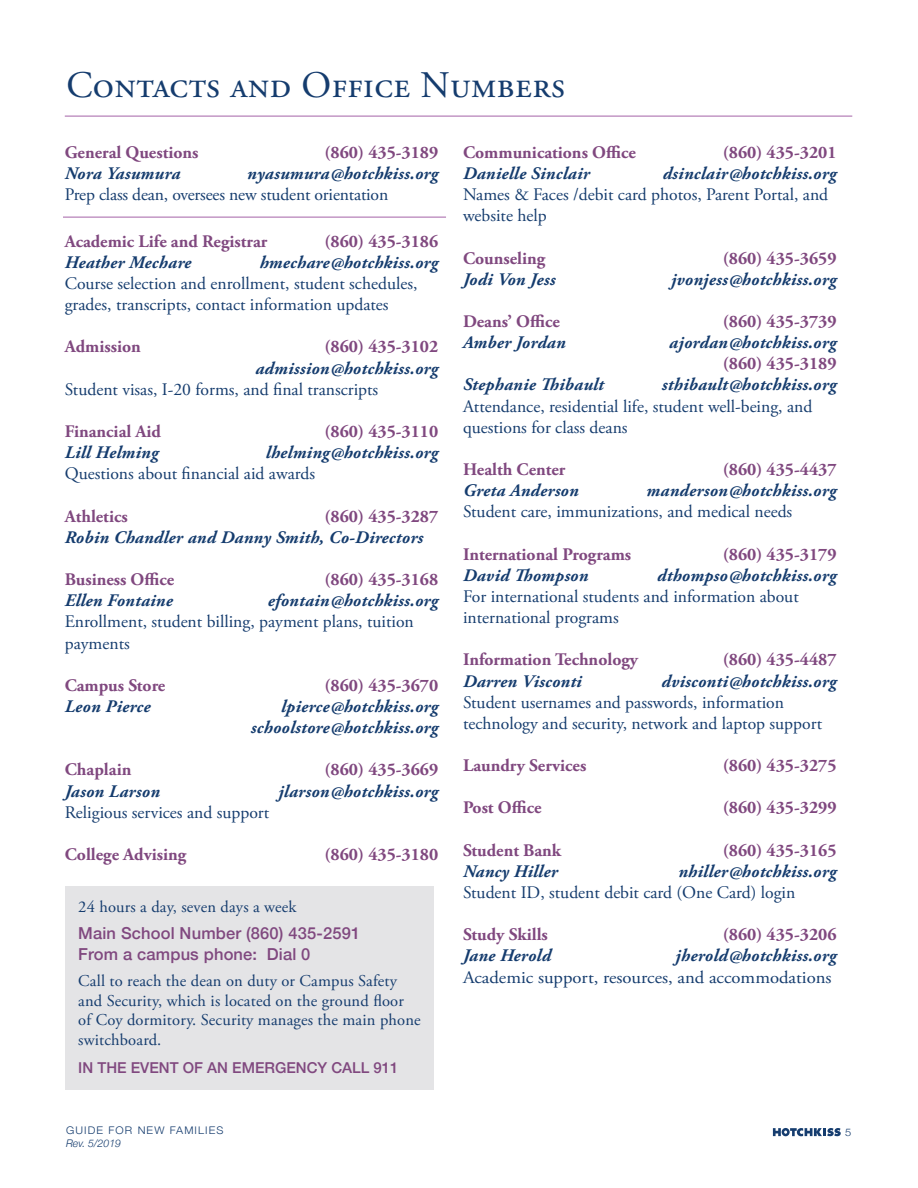
<style>
.page{position:relative;width:918px;height:1188px;background:#fff}
.page>*{position:absolute;margin:0;border:0;box-sizing:border-box;transform-origin:0 0}
.t1{font:37.5px "Adobe Garamond Pro";letter-spacing:.01em;color:#153c6e}
.t2{font:17.7px/21.1px "Adobe Garamond Pro";letter-spacing:-.025em;color:#153c6e}
.t3{font:italic 700 17.7px/21.1px "Adobe Garamond Pro";letter-spacing:.015em;color:#153c6e;text-align:right}
.t4{font:700 17.7px "Adobe Garamond Pro";color:#80487f}
.t5{font:17.7px "Adobe Garamond Pro";letter-spacing:-.025em;color:#153c6e;scale:1.06 1}
.t6{font:16.5px/19.5px "Adobe Garamond Pro";letter-spacing:.01em;color:#153c6e}
.t7{font:500 16.5px/21.1px "Helvetica Neue";letter-spacing:.01em;color:#80487f}
.t8{font:500 15px "Helvetica Neue";color:#80487f}
.t9{font:300 10.5px "Helvetica Neue";letter-spacing:.1em;color:#153c6e;scale:1.06 1}
.t10{font:italic 300 10.5px "Helvetica Neue";color:#153c6e}
</style>
<div class="page">
<svg style="left:773px;top:1128px;width:68px;height:8px"></svg>
<hr style="left:65px;top:116px;width:787px;height:1px;background:#a463a8">
<div style="left:65px;top:886px;width:369px;height:91px;background:#e4e4e6"></div>
<div style="left:65px;top:961px;width:369px;height:102px;background:#e4e4e6"></div>
<div style="left:65px;top:1042px;width:369px;height:48px;background:#e4e4e6"></div>
<hr style="left:63px;top:217px;width:383px;height:1px;background:#a463a8">
<h1 class="t1" style="left:66px;top:63px;width:500px">Contacts and Office Numbers</h1>
<p class="t4" style="left:65px;top:142px;width:135px">General Questions</p>
<p class="t4" style="left:325px;top:142px;width:115px">(860) 435-3189</p>
<p class="t3" style="left:65px;top:163px;width:117px">Nora Yasumura</p>
<p class="t3" style="left:247px;top:163px;width:193px">nyasumura@hotchkiss.org</p>
<p class="t2" style="left:65px;top:185px;width:325px">Prep class dean, oversees new student orientation</p>
<p class="t4" style="left:65px;top:231px;width:204px">Academic Life and Registrar</p>
<p class="t4" style="left:325px;top:231px;width:115px">(860) 435-3186</p>
<p class="t3" style="left:65px;top:252px;width:128px">Heather Mechare</p>
<p class="t3" style="left:260px;top:252px;width:180px">hmechare@hotchkiss.org</p>
<p class="t2" style="left:65px;top:273px;width:354px">Course selection and enrollment, student schedules, grades, transcripts, contact information updates</p>
<p class="t4" style="left:65px;top:337px;width:78px">Admission</p>
<p class="t4" style="left:325px;top:337px;width:115px">(860) 435-3102</p>
<p class="t3" style="left:255px;top:358px;width:184px">admission@hotchkiss.org</p>
<p class="t2" style="left:65px;top:379px;width:315px">Student visas, I-20 forms, and final transcripts</p>
<p class="t4" style="left:65px;top:421px;width:98px">Financial Aid</p>
<p class="t4" style="left:325px;top:421px;width:115px">(860) 435-3110</p>
<p class="t3" style="left:65px;top:442px;width:95px">Lill Helming</p>
<p class="t3" style="left:266px;top:442px;width:174px">lhelming@hotchkiss.org</p>
<p class="t2" style="left:65px;top:464px;width:252px">Questions about financial aid awards</p>
<p class="t4" style="left:65px;top:506px;width:64px">Athletics</p>
<p class="t4" style="left:325px;top:506px;width:115px">(860) 435-3287</p>
<p class="t3" style="left:65px;top:527px;width:360px">Robin Chandler and Danny Smith, Co-Directors</p>
<p class="t4" style="left:65px;top:569px;width:111px">Business Office</p>
<p class="t4" style="left:325px;top:569px;width:115px">(860) 435-3168</p>
<p class="t3" style="left:65px;top:590px;width:110px">Ellen Fontaine</p>
<p class="t3" style="left:268px;top:590px;width:172px">efontain@hotchkiss.org</p>
<p class="t2" style="left:65px;top:612px;width:351px">Enrollment, student billing, payment plans, tuition payments</p>
<p class="t4" style="left:65px;top:675px;width:102px">Campus Store</p>
<p class="t4" style="left:325px;top:675px;width:115px">(860) 435-3670</p>
<p class="t3" style="left:65px;top:696px;width:87px">Leon Pierce</p>
<p class="t3" style="left:251px;top:696px;width:189px">lpierce@hotchkiss.org schoolstore@hotchkiss.org</p>
<p class="t4" style="left:65px;top:760px;width:68px">Chaplain</p>
<p class="t4" style="left:325px;top:760px;width:115px">(860) 435-3669</p>
<p class="t3" style="left:65px;top:781px;width:97px">Jason Larson</p>
<p class="t3" style="left:278px;top:781px;width:161px">jlarson@hotchkiss.org</p>
<p class="t2" style="left:65px;top:802px;width:206px">Religious services and support</p>
<p class="t4" style="left:65px;top:844px;width:123px">College Advising</p>
<p class="t4" style="left:325px;top:844px;width:115px">(860) 435-3180</p>
<p class="t6" style="left:78px;top:897px;width:220px">24 hours a day, seven days a week</p>
<p class="t7" style="left:78px;top:921px;width:283px">Main School Number (860) 435-2591<br>From a campus phone: Dial 0</p>
<p class="t6" style="left:78px;top:972px;width:344px">Call to reach the dean on duty or Campus Safety and Security, which is located on the ground floor of Coy dormitory. Security manages the main phone switchboard.</p>
<p class="t8" style="left:78px;top:1055px;width:322px">IN THE EVENT OF AN EMERGENCY CALL 911</p>
<p class="t4" style="left:463px;top:142px;width:174px">Communications Office</p>
<p class="t4" style="left:723px;top:142px;width:115px">(860) 435-3201</p>
<p class="t3" style="left:463px;top:163px;width:128px">Danielle Sinclair</p>
<p class="t3" style="left:663px;top:163px;width:175px">dsinclair@hotchkiss.org</p>
<p class="t2" style="left:463px;top:185px;width:367px">Names &amp; Faces /debit card photos, Parent Portal, and website help</p>
<p class="t4" style="left:463px;top:248px;width:84px">Counseling</p>
<p class="t4" style="left:723px;top:248px;width:115px">(860) 435-3659</p>
<p class="t3" style="left:463px;top:269px;width:94px">Jodi Von Jess</p>
<p class="t3" style="left:671px;top:269px;width:167px">jvonjess@hotchkiss.org</p>
<p class="t4" style="left:463px;top:311px;width:98px">Deans’ Office</p>
<p class="t4" style="left:723px;top:311px;width:115px">(860) 435-3739</p>
<p class="t3" style="left:463px;top:332px;width:104px">Amber Jordan</p>
<p class="t3" style="left:669px;top:332px;width:169px">ajordan@hotchkiss.org</p>
<p class="t4" style="left:723px;top:353px;width:115px">(860) 435-3189</p>
<p class="t3" style="left:463px;top:375px;width:142px">Stephanie Thibault</p>
<p class="t3" style="left:662px;top:375px;width:176px">sthibault@hotchkiss.org</p>
<p class="t2" style="left:463px;top:396px;width:351px">Attendance, residential life, student well-being, and questions for class deans</p>
<p class="t4" style="left:463px;top:459px;width:104px">Health Center</p>
<p class="t4" style="left:723px;top:459px;width:115px">(860) 435-4437</p>
<p class="t3" style="left:463px;top:480px;width:117px">Greta Anderson</p>
<p class="t3" style="left:647px;top:480px;width:191px">manderson@hotchkiss.org</p>
<p class="t2" style="left:463px;top:502px;width:331px">Student care, immunizations, and medical needs</p>
<p class="t4" style="left:463px;top:544px;width:170px">International Programs</p>
<p class="t4" style="left:723px;top:544px;width:115px">(860) 435-3179</p>
<p class="t3" style="left:463px;top:565px;width:127px">David Thompson</p>
<p class="t3" style="left:657px;top:565px;width:181px">dthompso@hotchkiss.org</p>
<p class="t2" style="left:463px;top:586px;width:337px">For international students and information about international programs</p>
<p class="t4" style="left:463px;top:649px;width:177px">Information Technology</p>
<p class="t4" style="left:723px;top:649px;width:115px">(860) 435-4487</p>
<p class="t3" style="left:463px;top:671px;width:120px">Darren Visconti</p>
<p class="t3" style="left:661px;top:671px;width:177px">dvisconti@hotchkiss.org</p>
<p class="t2" style="left:463px;top:692px;width:361px">Student usernames and passwords, information technology and security, network and laptop support</p>
<p class="t4" style="left:463px;top:755px;width:125px">Laundry Services</p>
<p class="t4" style="left:723px;top:755px;width:115px">(860) 435-3275</p>
<p class="t4" style="left:463px;top:798px;width:80px">Post Office</p>
<p class="t4" style="left:723px;top:798px;width:115px">(860) 435-3299</p>
<p class="t4" style="left:463px;top:840px;width:100px">Student Bank</p>
<p class="t4" style="left:723px;top:840px;width:115px">(860) 435-3165</p>
<p class="t3" style="left:463px;top:861px;width:96px">Nancy Hiller</p>
<p class="t3" style="left:678px;top:861px;width:160px">nhiller@hotchkiss.org</p>
<p class="t2" style="left:463px;top:882px;width:334px">Student ID, student debit card (One Card) login</p>
<p class="t4" style="left:463px;top:924px;width:86px">Study Skills</p>
<p class="t4" style="left:723px;top:924px;width:115px">(860) 435-3206</p>
<p class="t3" style="left:463px;top:946px;width:89px">Jane Herold</p>
<p class="t3" style="left:676px;top:946px;width:163px">jherold@hotchkiss.org</p>
<p class="t5" style="left:463px;top:966px;width:349px">Academic support, resources, and accommodations</p>
<p class="t9" style="left:66px;top:1122px;width:150px">GUIDE FOR NEW FAMILIES</p>
<p class="t9" style="left:845px;top:1123px;width:7px">5</p>
<p class="t10" style="left:66px;top:1135px;width:56px">Rev. 5/2019</p>
</div>
